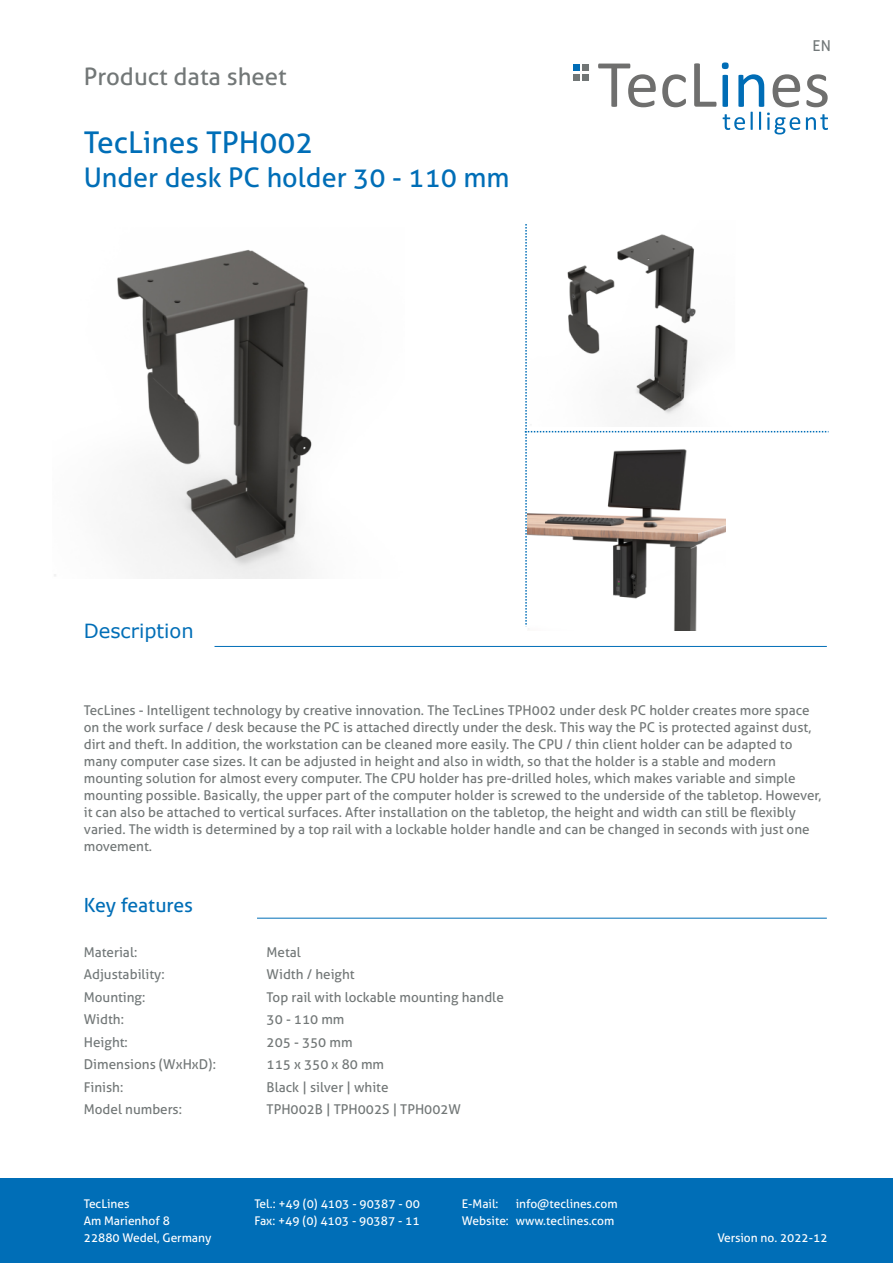
<style>
.page{position:relative;width:893px;height:1263px;background:#fff}
.page>*{position:absolute;margin:0;border:0;box-sizing:border-box;transform-origin:0 0}
.t1{font:30px "Aller";color:#006eb7}
.t2{font:27px "Aller";color:#006eb7}
.t3{font:24px "Aller";color:#727777}
.t4{font:19.5px "Aller";color:#006eb7}
.t5{font:19.5px "Verdana";color:#006eb7}
.t6{font:15px "Aller";color:#727879}
.t7{font:13.5px/22.5px "Aller";color:#727777}
.t8{font:13.5px/22.5px "Aller";color:#727879}
.t9{font:12px "Aller";color:#fff}
</style>
<div class="page">
<div style="left:0;top:1178px;width:893px;height:85px;background:#006eb7"></div>
<svg style="left:598px;top:64px;width:58px;height:43px"></svg>
<svg style="left:662px;top:74px;width:24px;height:33px"></svg>
<svg style="left:694px;top:63px;width:22px;height:44px"></svg>
<svg style="left:806px;top:74px;width:22px;height:33px"></svg>
<svg style="left:722px;top:62px;width:78px;height:72px"></svg>
<svg style="left:806px;top:114px;width:22px;height:16px"></svg>
<div style="left:573px;top:64px;width:7px;height:6px;background:#006db6"></div>
<div style="left:582px;top:64px;width:7px;height:6px;background:#717676"></div>
<div style="left:573px;top:74px;width:7px;height:7px;background:#717676"></div>
<div style="left:582px;top:74px;width:7px;height:7px;background:#717676"></div>
<img style="left:54px;top:250px;width:258px;height:329px">
<hr style="left:215px;top:646px;width:612px;height:1px;background:#006eb7">
<hr style="left:257px;top:918px;width:570px;height:1px;background:#006eb7">
<svg style="left:525px;top:224px;width:303px;height:402px"></svg>
<h3 class="t3" style="left:84px;top:63px;width:204px">Product data sheet</h3>
<h1 class="t1" style="left:84px;top:125px;width:231px">TecLines TPH002</h1>
<h2 class="t2" style="left:84px;top:162px;width:427px">Under desk PC holder 30 - 110 mm</h2>
<h3 class="t5" style="left:84px;top:618px;width:111px">Description</h3>
<p class="t6" style="left:813px;top:37px;width:20px">EN</p>
<p class="t7" style="left:84px;top:701px;width:739px;line-height:17px">TecLines - Intelligent technology by creative innovation. The TecLines TPH002 under desk PC holder creates more space on the work surface / desk because the PC is attached directly under the desk. This way the PC is protected against dust, dirt and theft. In addition, the workstation can be cleaned more easily. The CPU / thin client holder can be adapted to many computer case sizes. It can be adjusted in height and also in width, so that the holder is a stable and modern mounting solution for almost every computer. The CPU holder has pre-drilled holes, which makes variable and simple mounting possible. Basically, the upper part of the computer holder is screwed to the underside of the tabletop. However, it can also be attached to vertical surfaces. After installation on the tabletop, the height and width can still be flexibly varied. The width is determined by a top rail with a lockable holder handle and can be changed in seconds with just one movement.</p>
<h3 class="t4" style="left:84px;top:894px;width:111px">Key features</h3>
<p class="t8" style="left:84px;top:941px;width:82px">Material:<br>Adjustability:<br>Mounting:</p>
<p class="t7" style="left:84px;top:1008px;width:42px">Width:</p>
<p class="t8" style="left:84px;top:1031px;width:46px">Height:</p>
<p class="t7" style="left:84px;top:1053px;width:134px">Dimensions (WxHxD):<br>Finish:<br>Model numbers:</p>
<p class="t7" style="left:267px;top:941px;width:239px">Metal<br>Width / height<br>Top rail with lockable mounting handle<br>30 - 110 mm<br>205 - 350 mm<br>115 x 350 x 80 mm<br>Black | silver | white<br>TPH002B | TPH002S | TPH002W</p>
<p class="t9" style="left:84px;top:1196px;width:47px">TecLines</p>
<p class="t9" style="left:254px;top:1196px;width:167px">Tel.: +49 (0) 4103 - 90387 - 00</p>
<p class="t9" style="left:462px;top:1196px;width:38px">E-Mail:</p>
<p class="t9" style="left:516px;top:1196px;width:103px">info@teclines.com</p>
<p class="t9" style="left:84px;top:1213px;width:88px">Am Marienhof 8</p>
<p class="t9" style="left:254px;top:1213px;width:167px">Fax: +49 (0) 4103 - 90387 - 11</p>
<p class="t9" style="left:462px;top:1213px;width:154px">Website: www.teclines.com</p>
<p class="t9" style="left:84px;top:1230px;width:129px">22880 Wedel, Germany</p>
<p class="t9" style="left:717px;top:1230px;width:112px">Version no. 2022-12</p>
</div>
